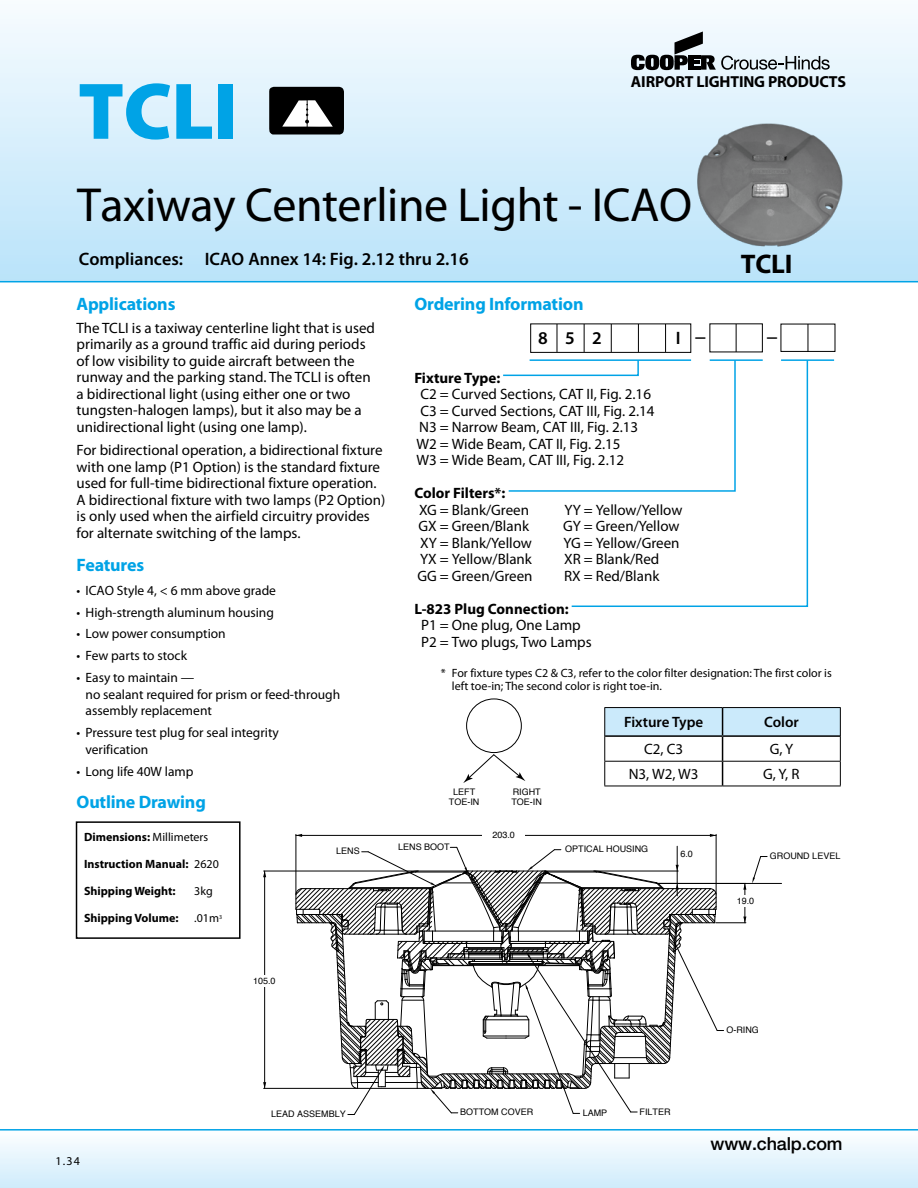
<style>
.page{position:relative;width:918px;height:1188px;background:#fff}
.page>*{position:absolute;margin:0;border:0;box-sizing:border-box;transform-origin:0 0}
.t1{font:900 81px "Myriad Pro";color:#00a3e6}
.t2{font:48px "Myriad Pro";letter-spacing:-.01em;color:#000}
.t3{font:700 27px "Myriad Pro";color:#000}
.t4{font:700 18px "Myriad Pro";letter-spacing:-.01em;color:#00a3e6}
.t5{font:600 18px "Myriad Pro";color:#000}
.t6{font:500 18px "Helvetica Neue";letter-spacing:-.01em;color:#000}
.t7{font:18px "Helvetica";color:#000}
.t8{font:700 16.05px "Myriad Pro";letter-spacing:-.01em;color:#000}
.t9{font:15px/16.5px "Myriad Pro";color:#000}
.t10{font:700 15px "Myriad Pro";color:#000}
.t11{font:600 15px "Myriad Pro";color:#000}
.t12{font:13.5px/16.5px "Myriad Pro";color:#000}
.t13{font:12px/13.5px "Myriad Pro";color:#000}
.t14{font:700 12px "Myriad Pro";color:#000}
.t15{font:9px/10.5px "Helvetica";color:#000;text-align:center}
.s1{font-weight:400}
</style>
<div class="page">
<svg style="left:0;top:1129px;width:918px;height:59px"></svg>
<svg style="left:0;top:15px;width:918px;height:267px;background:#d5eefb"></svg>
<svg style="left:269px;top:87px;width:75px;height:48px"></svg>
<div style="left:781px;top:324px;width:54px;height:28px;border:1px solid #000"></div>
<div style="left:530px;top:324px;width:161px;height:29px;border:1px solid #000"></div>
<div style="left:466px;top:699px;width:56px;height:54px;border:1px solid #000;border-radius:50%"></div>
<svg style="left:463px;top:754px;width:62px;height:29px"></svg>
<div style="left:76px;top:821px;width:165px;height:118px;border:2px solid #000"></div>
<img style="left:684px;top:120px;width:165px;height:132px">
<hr style="left:604px;top:707px;width:119px;height:1px;background:#000">
<hr style="left:723px;top:707px;width:118px;height:1px;background:#000">
<hr style="left:604px;top:786px;width:119px;height:1px;background:#000">
<hr style="left:723px;top:786px;width:118px;height:1px;background:#000">
<svg style="left:604px;top:708px;width:237px;height:78px"></svg>
<svg style="left:557px;top:324px;width:1px;height:28px"></svg>
<svg style="left:584px;top:324px;width:1px;height:28px"></svg>
<svg style="left:611px;top:324px;width:1px;height:28px"></svg>
<svg style="left:638px;top:324px;width:1px;height:28px"></svg>
<svg style="left:665px;top:324px;width:1px;height:28px"></svg>
<svg style="left:736px;top:324px;width:1px;height:28px"></svg>
<svg style="left:808px;top:324px;width:1px;height:28px"></svg>
<hr style="left:781px;top:359px;width:53px;height:2px;background:#00a3e6">
<svg style="left:503px;top:359px;width:67px;height:133px"></svg>
<svg style="left:570px;top:359px;width:239px;height:248px"></svg>
<hr style="left:658px;top:883px;width:124px;height:1px;background:#000">
<hr style="left:716px;top:922px;width:30px;height:1px;background:#000">
<hr style="left:745px;top:883px;width:1px;height:40px;background:#000">
<hr style="left:264px;top:1088px;width:93px;height:1px;background:#000">
<hr style="left:264px;top:871px;width:153px;height:1px;background:#000">
<hr style="left:264px;top:871px;width:1px;height:217px;background:#000">
<hr style="left:296px;top:834px;width:1px;height:60px;background:#000">
<hr style="left:716px;top:834px;width:1px;height:60px;background:#000">
<hr style="left:296px;top:835px;width:420px;height:1px;background:#000">
<svg style="left:752px;top:856px;width:15px;height:27px"></svg>
<svg style="left:295px;top:846px;width:429px;height:269px"></svg>
<div style="left:243px;top:975px;width:43px;height:11px;background:#fff"></div>
<div style="left:482px;top:830px;width:43px;height:11px;background:#fff"></div>
<div style="left:724px;top:896px;width:43px;height:11px;background:#fff"></div>
<svg style="left:631px;top:31px;width:199px;height:39px"></svg>
<h1 class="t1" style="left:78px;top:65px;width:161px">TCLI</h1>
<p class="t8" style="left:631px;top:71px;width:217px">AIRPORT LIGHTING PRODUCTS</p>
<h2 class="t2" style="left:77px;top:175px;width:616px">Taxiway Centerline Light - ICAO</h2>
<p class="t5" style="left:79px;top:248px;width:392px">Compliances: ICAO Annex 14: Fig. 2.12 thru 2.16</p>
<h3 class="t3" style="left:741px;top:246px;width:53px">TCLI</h3>
<p class="t4" style="left:77px;top:292px;width:100px">Applications</p>
<p class="t9" style="left:77px;top:319px;width:300px">The TCLI is a taxiway centerline light that is used primarily as a ground traffic aid during periods of low visibility to guide aircraft between the runway and the parking stand. The TCLI is often a bidirectional light (using either one or two tungsten-halogen lamps), but it also may be a unidirectional light (using one lamp).</p>
<p class="t9" style="left:77px;top:442px;width:310px">For bidirectional operation, a bidirectional fixture with one lamp (P1 Option) is the standard fixture used for full-time bidirectional fixture operation.<br>A bidirectional fixture with two lamps (P2 Option) is only used when the airfield circuitry provides for alternate switching of the lamps.</p>
<p class="t4" style="left:77px;top:554px;width:69px">Features</p>
<p class="t12" style="left:77px;top:582px;width:201px">• ICAO Style 4, &lt; 6 mm above grade</p>
<p class="t12" style="left:77px;top:604px;width:199px">• High-strength aluminum housing</p>
<p class="t12" style="left:77px;top:625px;width:151px">• Low power consumption</p>
<p class="t12" style="left:77px;top:647px;width:112px">• Few parts to stock</p>
<p class="t12" style="left:86px;top:669px;width:256px;text-indent:-9px">• Easy to maintain —<br>no sealant required for prism or feed-through assembly replacement</p>
<p class="t12" style="left:86px;top:724px;width:195px;text-indent:-9px">• Pressure test plug for seal integrity verification</p>
<p class="t12" style="left:77px;top:763px;width:119px">• Long life 40W lamp</p>
<p class="t4" style="left:77px;top:790px;width:131px">Outline Drawing</p>
<p class="t4" style="left:414px;top:292px;width:171px">Ordering Information</p>
<p class="t5" style="left:538px;top:326px;width:65px">852</p>
<p class="t5" style="left:676px;top:326px;width:6px">I</p>
<p class="t7" style="left:696px;top:322px;width:12px">–</p>
<p class="t7" style="left:767px;top:322px;width:12px">–</p>
<p class="t10" style="left:414px;top:368px;width:88px">Fixture Type:</p>
<p class="t9" style="left:416px;top:386px;width:240px">C2 = Curved Sections, CAT II, Fig. 2.16<br>C3 = Curved Sections, CAT III, Fig. 2.14<br>N3 = Narrow Beam, CAT III, Fig. 2.13<br>W2 = Wide Beam, CAT II, Fig. 2.15<br>W3 = Wide Beam, CAT III, Fig. 2.12</p>
<p class="t10" style="left:414px;top:483px;width:92px">Color Filters*:</p>
<p class="t9" style="left:419px;top:501px;width:112px">XG = Blank/Green</p>
<p class="t9" style="left:565px;top:501px;width:119px">YY = Yellow/Yellow</p>
<p class="t9" style="left:419px;top:518px;width:112px">GX = Green/Blank</p>
<p class="t9" style="left:563px;top:518px;width:118px">GY = Green/Yellow</p>
<p class="t9" style="left:420px;top:534px;width:113px">XY = Blank/Yellow</p>
<p class="t9" style="left:564px;top:534px;width:117px">YG = Yellow/Green</p>
<p class="t9" style="left:420px;top:551px;width:113px">YX = Yellow/Blank</p>
<p class="t9" style="left:564px;top:551px;width:97px">XR = Blank/Red</p>
<p class="t9" style="left:417px;top:567px;width:117px">GG = Green/Green</p>
<p class="t9" style="left:564px;top:567px;width:97px">RX = Red/Blank</p>
<p class="t10" style="left:414px;top:599px;width:156px">L-823 Plug Connection:</p>
<p class="t9" style="left:421px;top:617px;width:172px">P1 = One plug, One Lamp<br>P2 = Two plugs, Two Lamps</p>
<p class="t13" style="left:452px;top:666px;width:382px;text-indent:-11px">* For fixture types C2 &amp; C3, refer to the color filter designation: The first color is left toe-in; The second color is right toe-in.</p>
<p class="t15" style="left:449px;top:786px;width:27px">LEFT<br>TOE-IN</p>
<p class="t15" style="left:511px;top:786px;width:27px;text-align:left">RIGHT<br>TOE-IN</p>
<p class="t11" style="left:624px;top:713px;width:81px">Fixture Type</p>
<p class="t11" style="left:764px;top:713px;width:36px">Color</p>
<p class="t9" style="left:644px;top:741px;width:41px">C2, C3</p>
<p class="t9" style="left:770px;top:741px;width:25px">G, Y</p>
<p class="t9" style="left:629px;top:766px;width:71px">N3, W2, W3</p>
<p class="t9" style="left:763px;top:766px;width:38px">G, Y, R</p>
<p class="t14" style="left:84px;top:829px;width:126px">Dimensions: <span class="s1">Millimeters</span></p>
<p class="t14" style="left:84px;top:856px;width:136px">Instruction Manual: <span class="s1">2620</span></p>
<p class="t14" style="left:84px;top:883px;width:93px">Shipping Weight:</p>
<p class="t13" style="left:194px;top:884px;width:20px">3kg</p>
<p class="t14" style="left:84px;top:910px;width:96px">Shipping Volume:</p>
<p class="t13" style="left:194px;top:911px;width:29px">.01m<sup>3</sup></p>
<p class="t13" style="left:55px;top:1155px;width:26px">1.34</p>
<p class="t15" style="left:253px;top:975px;width:24px">105.0</p>
<p class="t15" style="left:492px;top:829px;width:24px">203.0</p>
<p class="t15" style="left:398px;top:842px;width:53px">LENS BOOT</p>
<p class="t15" style="left:336px;top:845px;width:25px">LENS</p>
<p class="t15" style="left:565px;top:843px;width:85px">OPTICAL HOUSING</p>
<p class="t15" style="left:680px;top:849px;width:14px">6.0</p>
<p class="t15" style="left:737px;top:895px;width:19px">19.0</p>
<p class="t15" style="left:770px;top:850px;width:72px">GROUND LEVEL</p>
<p class="t15" style="left:726px;top:1024px;width:23px">O-RING</p>
<p class="t15" style="left:271px;top:1108px;width:76px">LEAD ASSEMBLY</p>
<p class="t15" style="left:460px;top:1106px;width:75px">BOTTOM COVER</p>
<p class="t15" style="left:583px;top:1107px;width:26px">LAMP</p>
<p class="t15" style="left:640px;top:1106px;width:33px">FILTER</p>
<p class="t6" style="left:711px;top:1133px;width:133px">www.chalp.com</p>
</div>
